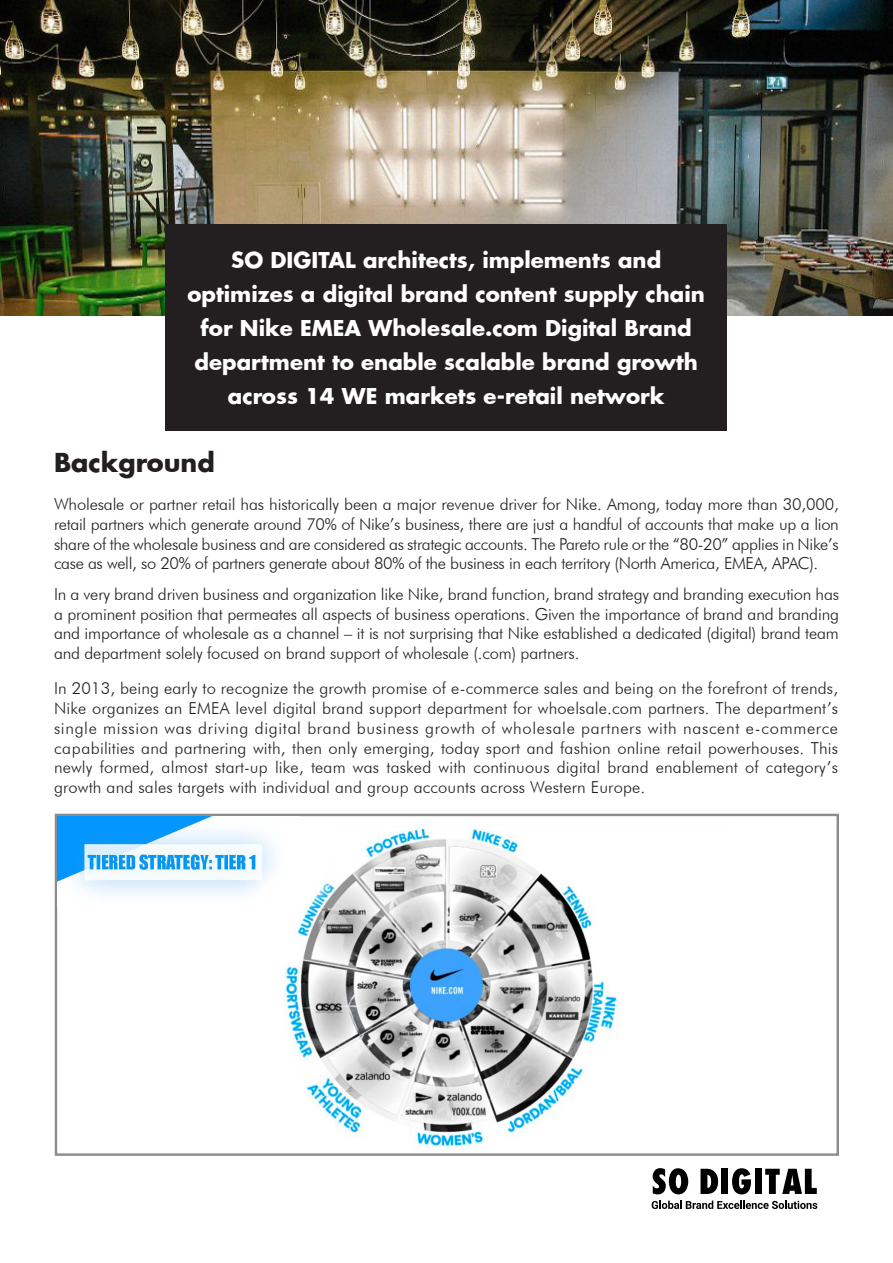
<style>
.page{position:relative;width:893px;height:1263px;background:#fff}
.page>*{position:absolute;margin:0;border:0;box-sizing:border-box;transform-origin:0 0}
.t1{font:700 25.5px "Futura";color:#231f20}
.t2{font:700 21.3px/34px "Futura";color:#fff;text-align:center}
.t3{font:300 16.5px/19.8px "Futura BT";letter-spacing:-.01em;color:#231f20;text-align:justify}
</style>
<div class="page">
<img style="left:0;top:0;width:893px;height:316px">
<div style="left:165px;top:224px;width:562px;height:206px;background:#231f20"></div>
<svg style="left:653px;top:1168px;width:35px;height:26px"></svg>
<svg style="left:700px;top:1169px;width:18px;height:25px"></svg>
<div style="left:722px;top:1169px;width:6px;height:25px;background:#000"></div>
<svg style="left:732px;top:1168px;width:19px;height:26px"></svg>
<div style="left:755px;top:1169px;width:7px;height:25px;background:#000"></div>
<svg style="left:765px;top:1169px;width:52px;height:25px"></svg>
<svg style="left:652px;top:1200px;width:165px;height:9px"></svg>
<img style="left:285px;top:826px;width:333px;height:321px">
<div style="left:55px;top:814px;width:784px;height:342px;border:2px solid #8a8c8f"></div>
<img style="left:57px;top:816px;width:243px;height:90px">
<p class="t2" style="left:231px;top:242px;width:431px">SO DIGITAL architects, implements and</p>
<p class="t2" style="left:187px;top:276px;width:519px">optimizes a digital brand content supply chain for Nike EMEA Wholesale.com Digital Brand</p>
<p class="t2" style="left:195px;top:344px;width:505px">department to enable scalable brand growth across 14 WE markets e-retail network</p>
<p class="t1" style="left:54px;top:445px;width:162px">Background</p>
<p class="t3" style="left:54px;top:494px;width:786px">Wholesale or partner retail has historically been a major revenue driver for Nike. Among, today more than 30,000, retail partners which generate around 70% of Nike’s business, there are just a handful of accounts that make up a lion share of the wholesale business and are considered as strategic accounts. The Pareto rule or the “80-20” applies in Nike’s case as well, so 20% of partners generate about 80% of the business in each territory (North America, EMEA, APAC).</p>
<p class="t3" style="left:54px;top:584px;width:786px">In a very brand driven business and organization like Nike, brand function, brand strategy and branding execution has a prominent position that permeates all aspects of business operations. Given the importance of brand and branding and importance of wholesale as a channel – it is not surprising that Nike established a dedicated (digital) brand team and department solely focused on brand support of wholesale (.com) partners.</p>
<p class="t3" style="left:54px;top:678px;width:786px">In 2013, being early to recognize the growth promise of e-commerce sales and being on the forefront of trends, Nike organizes an EMEA level digital brand support department for whoelsale.com partners. The department’s single mission was driving digital brand business growth of wholesale partners with nascent e-commerce capabilities and partnering with, then only emerging, today sport and fashion online retail powerhouses. This newly formed, almost start-up like, team was tasked with continuous digital brand enablement of category’s growth and sales targets with individual and group accounts across Western Europe.</p>
</div>
